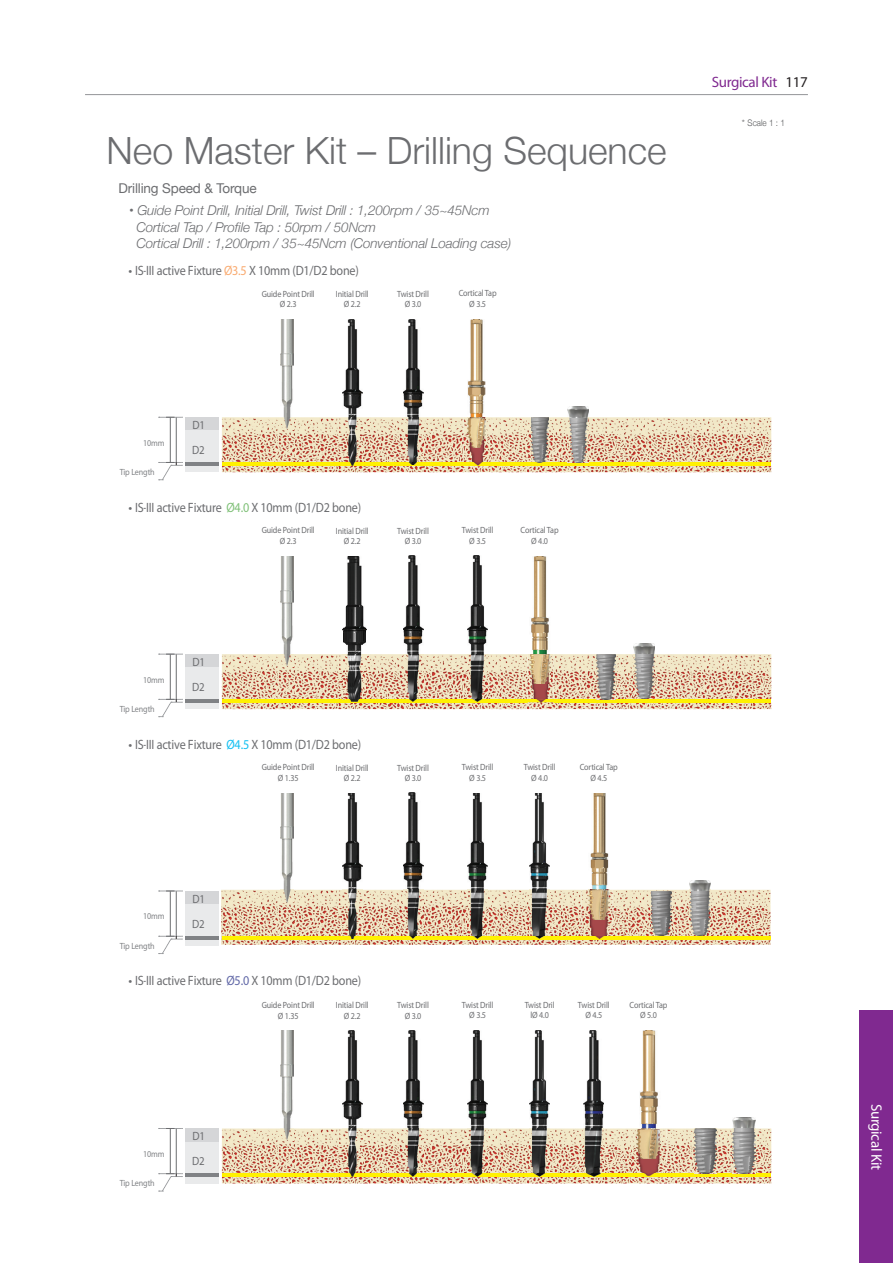
<style>
.page{position:relative;width:893px;height:1263px;background:#fff}
.page>*{position:absolute;margin:0;border:0;box-sizing:border-box;transform-origin:0 0}
.t1{font:300 37.5px "Helvetica Neue";color:#6c6d70}
.t2{font:15px "Myriad Pro";letter-spacing:-.025em;color:#802990}
.t3{font:15px "Myriad Pro";letter-spacing:-.025em;color:#fff}
.t4{font:13.5px "Myriad Pro";letter-spacing:-.015em;color:#6c6d70}
.t5{font:italic 300 13.5px/16.2px "Helvetica Neue";letter-spacing:-.01em;color:#6c6d70}
.t6{font:13.5px "Helvetica Neue";letter-spacing:-.01em;color:#6c6d70}
.t7{font:12px/24.6px "Myriad Pro";letter-spacing:-.015em;color:#6c6d70;scale:.9 1}
.t8{font:9px/10.8px "Myriad Pro";letter-spacing:-.015em;color:#6c6d70;text-align:center;scale:.9 1}
.t9{font:9px "Myriad Pro";letter-spacing:-.015em;color:#808285;scale:.9 1}
.t10{font:300 9px "Helvetica Neue";color:#57585a}
.s1{font-weight:400;font-style:normal}
.s2{color:#f9aa70}
.s3{color:#7fc077}
.s4{color:#231f20}
.s5{color:#15c0f2}
.s6{color:#6168a7}
</style>
<div class="page">
<hr style="left:85px;top:94px;width:723px;height:1px;background:#939598">
<div style="left:860px;top:1011px;width:33px;height:252px;background:#802990"></div>
<img style="left:222px;top:654px;width:549px;height:55px">
<hr style="left:222px;top:699px;width:549px;height:3px;background:#fff101">
<div style="left:186px;top:654px;width:33px;height:13px;background:#d5d6d8"></div>
<div style="left:186px;top:667px;width:33px;height:42px;background:#e9eaeb"></div>
<hr style="left:186px;top:699px;width:33px;height:3px;background:#808285">
<hr style="left:176px;top:654px;width:1px;height:45px;background:#6c6d70">
<svg style="left:159px;top:654px;width:24px;height:1px"></svg>
<hr style="left:170px;top:654px;width:1px;height:45px;background:#6c6d70">
<svg style="left:159px;top:699px;width:24px;height:18px"></svg>
<img style="left:596px;top:654px;width:19px;height:45px">
<img style="left:634px;top:644px;width:21px;height:55px">
<img style="left:281px;top:556px;width:13px;height:98px">
<svg style="left:281px;top:654px;width:13px;height:12px"></svg>
<img style="left:342px;top:605px;width:5px;height:94px">
<img style="left:403px;top:556px;width:20px;height:145px">
<img style="left:468px;top:556px;width:20px;height:145px">
<img style="left:364px;top:626px;width:3px;height:73px">
<img style="left:362px;top:605px;width:2px;height:40px">
<img style="left:362px;top:654px;width:2px;height:45px">
<img style="left:347px;top:556px;width:15px;height:146px">
<img style="left:221px;top:890px;width:549px;height:55px">
<hr style="left:222px;top:936px;width:549px;height:3px;background:#fff101">
<div style="left:186px;top:891px;width:33px;height:13px;background:#d5d6d8"></div>
<div style="left:186px;top:904px;width:33px;height:42px;background:#e9eaeb"></div>
<hr style="left:186px;top:936px;width:33px;height:3px;background:#808285">
<hr style="left:176px;top:891px;width:1px;height:45px;background:#6c6d70">
<svg style="left:159px;top:891px;width:24px;height:1px"></svg>
<hr style="left:170px;top:891px;width:1px;height:45px;background:#6c6d70">
<svg style="left:159px;top:936px;width:24px;height:18px"></svg>
<img style="left:651px;top:891px;width:20px;height:45px">
<img style="left:689px;top:881px;width:21px;height:55px">
<img style="left:281px;top:793px;width:13px;height:97px">
<svg style="left:281px;top:890px;width:13px;height:13px"></svg>
<img style="left:342px;top:793px;width:20px;height:146px">
<img style="left:403px;top:793px;width:20px;height:145px">
<img style="left:468px;top:793px;width:20px;height:146px">
<img style="left:530px;top:793px;width:20px;height:146px">
<img style="left:222px;top:1128px;width:549px;height:55px">
<hr style="left:222px;top:1173px;width:549px;height:3px;background:#fff101">
<div style="left:186px;top:1128px;width:33px;height:14px;background:#d5d6d8"></div>
<div style="left:186px;top:1142px;width:33px;height:41px;background:#e9eaeb"></div>
<hr style="left:186px;top:1173px;width:33px;height:3px;background:#808285">
<hr style="left:176px;top:1129px;width:1px;height:44px;background:#6c6d70">
<svg style="left:159px;top:1128px;width:24px;height:1px"></svg>
<hr style="left:170px;top:1129px;width:1px;height:44px;background:#6c6d70">
<svg style="left:159px;top:1173px;width:24px;height:19px"></svg>
<img style="left:694px;top:1128px;width:23px;height:45px">
<img style="left:733px;top:1117px;width:22px;height:56px">
<img style="left:281px;top:1031px;width:13px;height:97px">
<svg style="left:281px;top:1128px;width:13px;height:12px"></svg>
<img style="left:342px;top:1031px;width:20px;height:145px">
<img style="left:403px;top:1031px;width:20px;height:145px">
<img style="left:468px;top:1031px;width:20px;height:145px">
<img style="left:530px;top:1031px;width:20px;height:145px">
<img style="left:584px;top:1031px;width:20px;height:145px">
<img style="left:222px;top:417px;width:549px;height:55px">
<hr style="left:222px;top:462px;width:549px;height:3px;background:#fff101">
<div style="left:186px;top:417px;width:33px;height:14px;background:#d5d6d8"></div>
<div style="left:186px;top:431px;width:33px;height:41px;background:#e9eaeb"></div>
<hr style="left:186px;top:462px;width:33px;height:3px;background:#808285">
<hr style="left:176px;top:417px;width:1px;height:45px;background:#6c6d70">
<svg style="left:159px;top:417px;width:24px;height:1px"></svg>
<hr style="left:170px;top:417px;width:1px;height:45px;background:#6c6d70">
<svg style="left:159px;top:462px;width:24px;height:18px"></svg>
<img style="left:531px;top:417px;width:17px;height:45px">
<img style="left:568px;top:407px;width:21px;height:55px">
<img style="left:281px;top:319px;width:13px;height:98px">
<svg style="left:281px;top:417px;width:13px;height:12px"></svg>
<img style="left:342px;top:319px;width:20px;height:146px">
<img style="left:403px;top:319px;width:20px;height:146px">
<img style="left:464px;top:417px;width:28px;height:50px">
<img style="left:464px;top:462px;width:28px;height:3px">
<img style="left:468px;top:319px;width:18px;height:128px">
<svg style="left:468px;top:417px;width:18px;height:1px"></svg>
<img style="left:527px;top:654px;width:27px;height:51px">
<img style="left:528px;top:699px;width:26px;height:3px">
<img style="left:530px;top:556px;width:20px;height:128px">
<svg style="left:530px;top:654px;width:20px;height:1px"></svg>
<img style="left:582px;top:890px;width:30px;height:53px">
<img style="left:582px;top:936px;width:30px;height:3px">
<img style="left:588px;top:793px;width:22px;height:127px">
<svg style="left:588px;top:890px;width:22px;height:1px"></svg>
<img style="left:631px;top:1129px;width:36px;height:52px">
<img style="left:631px;top:1173px;width:36px;height:3px">
<img style="left:637px;top:1031px;width:24px;height:127px">
<svg style="left:637px;top:1128px;width:24px;height:1px"></svg>
<h1 class="t1" style="left:107px;top:120px;width:562px">Neo Master Kit – Drilling Sequence</h1>
<h3 class="t6" style="left:118px;top:178px;width:140px">Drilling Speed &amp; Torque</h3>
<h3 class="t5" style="left:136px;top:202px;width:376px;text-indent:-7px"><span class="s1">•</span> Guide Point Drill, Initial Drill, Twist Drill : 1,200rpm / 35~45Ncm<br>Cortical Tap / Profile Tap : 50rpm / 50Ncm<br>Cortical Drill : 1,200rpm / 35~45Ncm (Conventional Loading case)</h3>
<h3 class="t4" style="left:128px;top:262px;width:232px">• IS-III active Fixture <span class="s2">Ø3.5</span> X 10mm (D1/D2 bone)</h3>
<p class="t8" style="left:262px;top:288px;width:60px">Guide Point Drill<br>Ø 2.3</p>
<p class="t8" style="left:336px;top:288px;width:38px">Initial Drill<br>Ø 2.2</p>
<p class="t8" style="left:397px;top:288px;width:37px">Twist Drill<br>Ø 3.0</p>
<p class="t8" style="left:459px;top:288px;width:44px">Cortical Tap<br>Ø 3.5</p>
<p class="t9" style="left:143px;top:437px;width:25px">10mm</p>
<p class="t9" style="left:120px;top:466px;width:40px">Tip Length</p>
<h3 class="t7" style="left:192px;top:413px;width:16px">D1<br>D2</h3>
<h3 class="t4" style="left:128px;top:499px;width:234px">• IS-III active Fixture <span class="s3">Ø4.0</span> X 10mm (D1/D2 bone)</h3>
<p class="t8" style="left:262px;top:525px;width:60px">Guide Point Drill<br>Ø 2.3</p>
<p class="t8" style="left:336px;top:525px;width:38px">Initial Drill<br>Ø 2.2</p>
<p class="t8" style="left:397px;top:525px;width:37px">Twist Drill<br>Ø 3.0</p>
<p class="t8" style="left:462px;top:525px;width:37px">Twist Drill<br>Ø 3.5</p>
<p class="t8" style="left:521px;top:525px;width:44px">Cortical Tap<br>Ø 4.0</p>
<h2 class="t2" style="left:712px;top:73px;width:98px">Surgical Kit <span class="s4">117</span></h2>
<p class="t10" style="left:742px;top:115px;width:44px">* Scale 1 : 1</p>
<p class="t9" style="left:143px;top:674px;width:25px">10mm</p>
<p class="t9" style="left:120px;top:703px;width:40px">Tip Length</p>
<h3 class="t7" style="left:192px;top:650px;width:16px">D1<br>D2</h3>
<h3 class="t4" style="left:128px;top:736px;width:234px">• IS-III active Fixture <span class="s5">Ø4.5</span> X 10mm (D1/D2 bone)</h3>
<p class="t8" style="left:262px;top:762px;width:60px">Guide Point Drill<br>Ø 1.35</p>
<p class="t8" style="left:336px;top:762px;width:38px">Initial Drill<br>Ø 2.2</p>
<p class="t8" style="left:397px;top:762px;width:37px">Twist Drill<br>Ø 3.0</p>
<p class="t8" style="left:462px;top:761px;width:37px">Twist Drill<br>Ø 3.5</p>
<p class="t8" style="left:524px;top:761px;width:37px">Twist Drill<br>Ø 4.0</p>
<p class="t8" style="left:580px;top:761px;width:44px">Cortical Tap<br>Ø 4.5</p>
<p class="t9" style="left:143px;top:911px;width:25px">10mm</p>
<p class="t9" style="left:120px;top:940px;width:40px">Tip Length</p>
<h3 class="t7" style="left:192px;top:886px;width:16px">D1<br>D2</h3>
<h3 class="t4" style="left:128px;top:972px;width:234px">• IS-III active Fixture <span class="s6">Ø5.0</span> X 10mm (D1/D2 bone)</h3>
<p class="t8" style="left:262px;top:999px;width:60px">Guide Point Drill<br>Ø 1.35</p>
<p class="t8" style="left:336px;top:1000px;width:38px">Initial Drill<br>Ø 2.2</p>
<p class="t8" style="left:397px;top:1000px;width:37px">Twist Drill<br>Ø 3.0</p>
<p class="t8" style="left:462px;top:999px;width:37px">Twist Drill<br>Ø 3.5</p>
<p class="t8" style="left:525px;top:999px;width:35px">Twist Dril lØ 4.0</p>
<p class="t8" style="left:578px;top:999px;width:37px">Twist Drill<br>Ø 4.5</p>
<p class="t8" style="left:630px;top:999px;width:44px">Cortical Tap<br>Ø 5.0</p>
<p class="t9" style="left:143px;top:1148px;width:25px">10mm</p>
<p class="t9" style="left:120px;top:1177px;width:40px">Tip Length</p>
<h3 class="t7" style="left:192px;top:1124px;width:16px">D1<br>D2</h3>
<h2 class="t3" style="left:886px;top:1104px;width:67px;rotate:90deg">Surgical Kit</h2>
</div>
